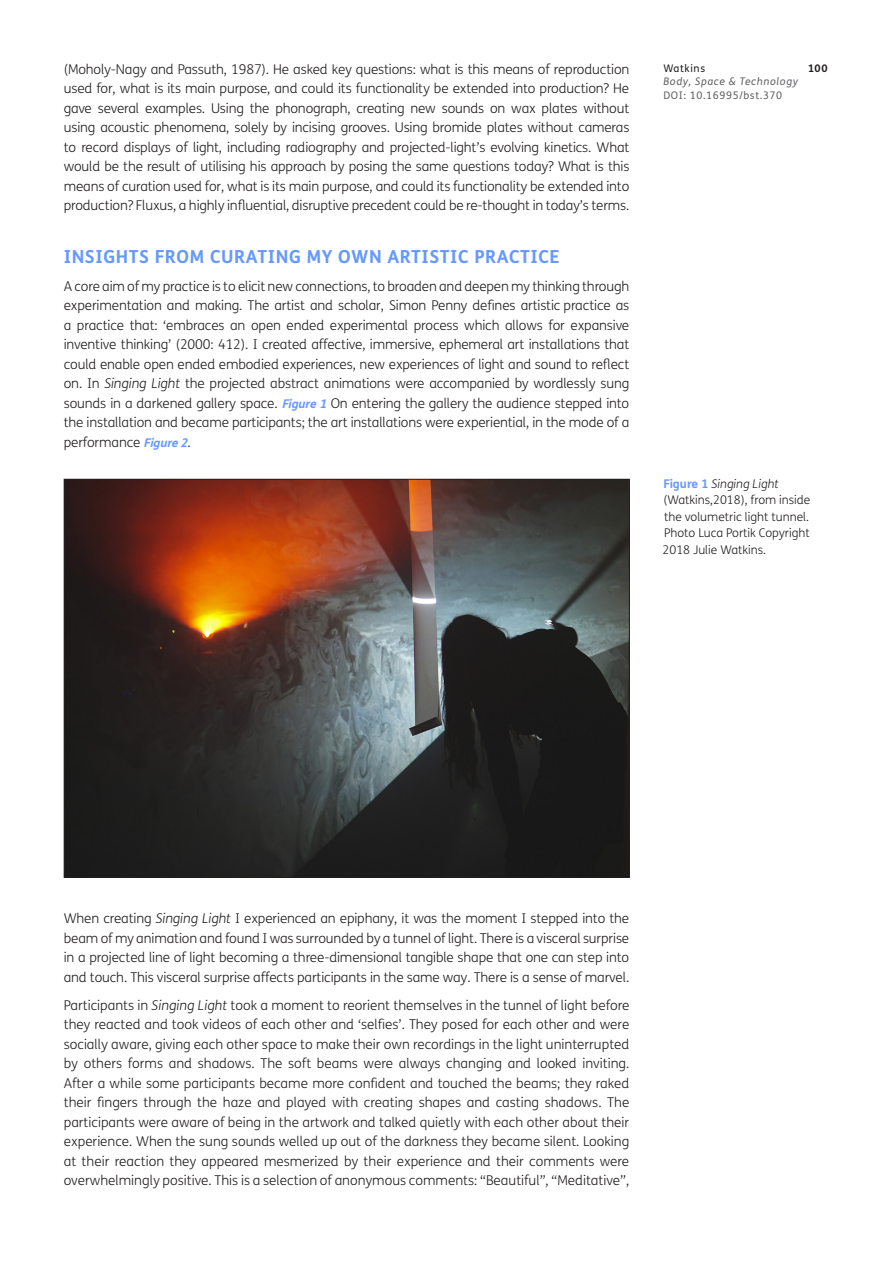
<style>
.page{position:relative;width:893px;height:1263px;background:#fff}
.page>*{position:absolute;margin:0;border:0;box-sizing:border-box;transform-origin:0 0}
.t1{font:700 18px "FS Me";letter-spacing:.03em;color:#69f}
.Body_Copy{font:300 13.5px/19.5px "FS Me";letter-spacing:-.01em;color:#231f20;text-align:justify}
.Figure_copy{font:300 12px/16.5px "FS Me";color:#231f20}
.t2{font:italic 10.5px "FS Me";letter-spacing:.06em;color:#636366}
.t3{font:10.5px "FS Me";letter-spacing:.06em;color:#636366}
.t4{font:10.5px "FS Me";letter-spacing:.06em;color:#231f20}
.t5{font:700 10.5px "FS Me";color:#231f20}
.s1{font-style:italic}
.s2{font-weight:700;font-style:italic;font-size:12px;color:#69f}
.s3{font-weight:700;color:#69f}
</style>
<div class="page">
<img style="left:66px;top:481px;width:562px;height:395px">
<p class="Body_Copy" style="left:64px;top:60px;width:567px">(Moholy-Nagy and Passuth, 1987). He asked key questions: what is this means of reproduction used for, what is its main purpose, and could its functionality be extended into production? He gave several examples. Using the phonograph, creating new sounds on wax plates without using acoustic phenomena, solely by incising grooves. Using bromide plates without cameras to record displays of light, including radiography and projected-light’s evolving kinetics. What would be the result of utilising his approach by posing the same questions today? What is this means of curation used for, what is its main purpose, and could its functionality be extended into production? Fluxus, a highly influential, disruptive precedent could be re-thought in today’s terms.</p>
<h1 class="t1" style="left:64px;top:245px;width:497px">INSIGHTS FROM CURATING MY OWN ARTISTIC PRACTICE</h1>
<p class="Body_Copy" style="left:64px;top:277px;width:567px">A core aim of my practice is to elicit new connections, to broaden and deepen my thinking through experimentation and making. The artist and scholar, Simon Penny defines artistic practice as a practice that: ‘embraces an open ended experimental process which allows for expansive inventive thinking’ (2000: 412). I created affective, immersive, ephemeral art installations that could enable open ended embodied experiences, new experiences of light and sound to reflect on. In <span class="s1">Singing Light</span> the projected abstract animations were accompanied by wordlessly sung sounds in a darkened gallery space. <span class="s2">Figure 1</span> On entering the gallery the audience stepped into the installation and became participants; the art installations were experiential, in the mode of a performance <span class="s2">Figure 2</span>.</p>
<p class="t4" style="left:663px;top:62px;width:43px">Watkins</p>
<p class="t5" style="left:808px;top:61px;width:21px">100</p>
<p class="t2" style="left:663px;top:75px;width:136px">Body, Space &amp; Technology</p>
<p class="t3" style="left:663px;top:89px;width:120px">DOI: 10.16995/bst.370</p>
<p class="Figure_copy" style="left:663px;top:476px;width:149px"><span class="s3">Figure 1</span> <span class="s1">Singing Light </span>(Watkins,2018), from inside the volumetric light tunnel.<br>Photo Luca Portik Copyright<br>2018 Julie Watkins.</p>
<p class="Body_Copy" style="left:64px;top:909px;width:567px">When creating <span class="s1">Singing Light</span> I experienced an epiphany, it was the moment I stepped into the beam of my animation and found I was surrounded by a tunnel of light. There is a visceral surprise in a projected line of light becoming a three-dimensional tangible shape that one can step into and touch. This visceral surprise affects participants in the same way. There is a sense of marvel.</p>
<p class="Body_Copy" style="left:64px;top:996px;width:567px">Participants in <span class="s1">Singing Light</span> took a moment to reorient themselves in the tunnel of light before they reacted and took videos of each other and ‘selfies’. They posed for each other and were socially aware, giving each other space to make their own recordings in the light uninterrupted by others forms and shadows. The soft beams were always changing and looked inviting.<br>After a while some participants became more confident and touched the beams; they raked their fingers through the haze and played with creating shapes and casting shadows. The participants were aware of being in the artwork and talked quietly with each other about their experience. When the sung sounds welled up out of the darkness they became silent. Looking at their reaction they appeared mesmerized by their experience and their comments were overwhelmingly positive. This is a selection of anonymous comments: “Beautiful”, “Meditative”,</p>
</div>
